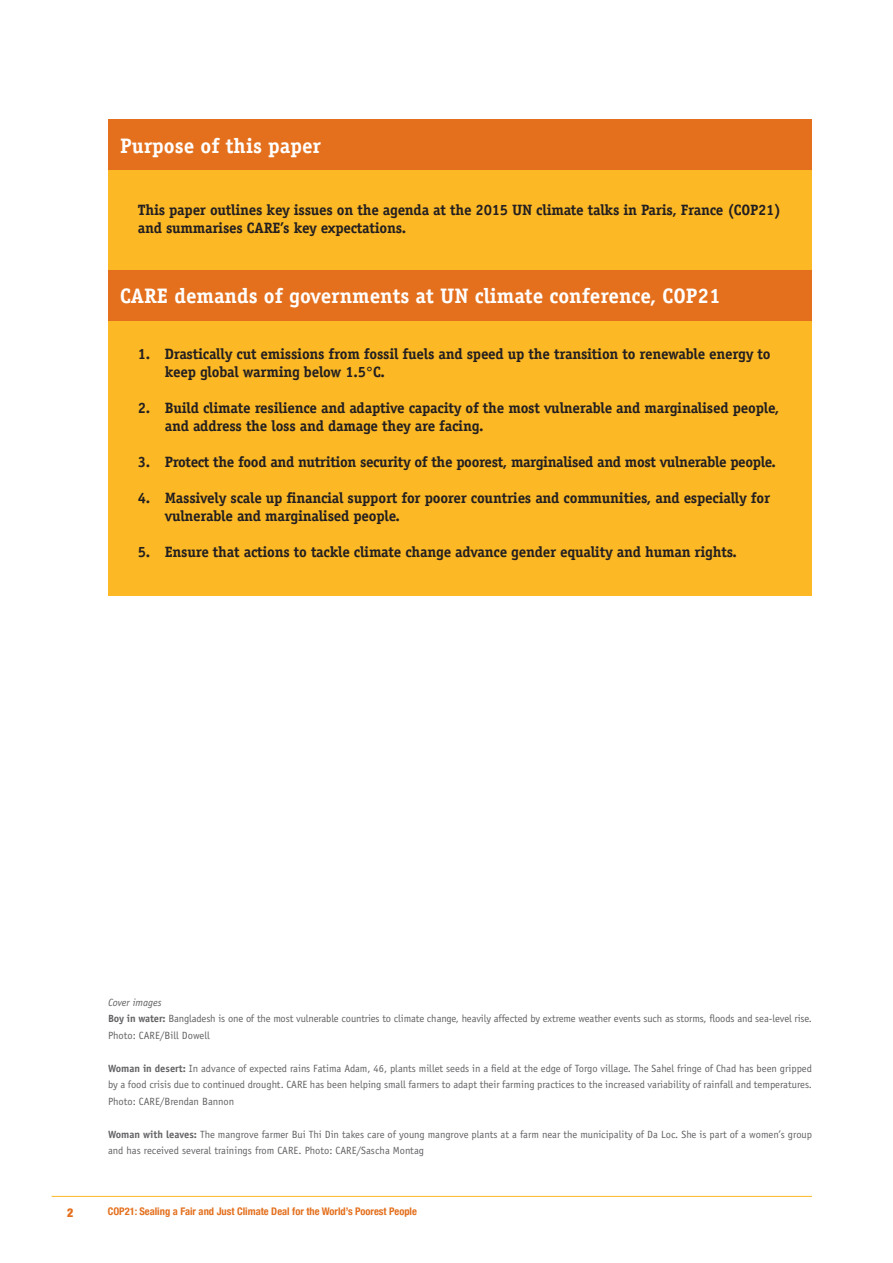
<style>
.page{position:relative;width:893px;height:1263px;background:#fff}
.page>*{position:absolute;margin:0;border:0;box-sizing:border-box;transform-origin:0 0}
.tabel_fed_neg{font:700 21px "Officina Serif";color:#fff}
.tabel_fed_neg-2{font:700 15px/18px "Officina Serif";letter-spacing:-.015em;color:#231f20}
.t1{font:900 condensed 12px "Helvetica Neue";color:#e4701e}
.Body_Copy{font:10.5px/16.5px "Officina Sans";letter-spacing:-.01em;color:#636366}
.t2{font:700 condensed 10.5px "Helvetica Neue";color:#e4701e}
.Body_Copy-2{font:italic 10.5px "Officina Sans";color:#636366}
.s1{font-family:"Officina Sans";font-weight:400}
.s2{font-weight:700}
</style>
<div class="page">
<hr style="left:52px;top:1196px;width:760px;height:1px;background:#fcb825">
<div style="left:108px;top:119px;width:704px;height:477px;background:#fcb825"></div>
<div style="left:108px;top:119px;width:704px;height:51px;background:#e4701e"></div>
<div style="left:108px;top:270px;width:704px;height:51px;background:#e4701e"></div>
<p class="tabel_fed_neg" style="left:120px;top:132px;width:203px">Purpose of this paper</p>
<p class="tabel_fed_neg-2" style="left:138px;top:200px;width:645px">This paper outlines key issues on the agenda at the 2015 UN climate talks in Paris, France (COP21) and summarises CARE’s key expectations.</p>
<p class="tabel_fed_neg" style="left:120px;top:283px;width:602px">CARE demands of governments at UN climate conference, COP21</p>
<p class="tabel_fed_neg-2" style="left:165px;top:344px;width:607px;text-indent:-27px">1. Drastically cut emissions from fossil fuels and speed up the transition to renewable energy to keep global warming below 1.5<span class="s1">°</span>C.</p>
<p class="tabel_fed_neg-2" style="left:165px;top:398px;width:616px;text-indent:-27px">2. Build climate resilience and adaptive capacity of the most vulnerable and marginalised people, and address the loss and damage they are facing.</p>
<p class="tabel_fed_neg-2" style="left:138px;top:452px;width:640px">3. Protect the food and nutrition security of the poorest, marginalised and most vulnerable people.</p>
<p class="tabel_fed_neg-2" style="left:165px;top:488px;width:607px;text-indent:-27px">4. Massively scale up financial support for poorer countries and communities, and especially for vulnerable and marginalised people.</p>
<p class="tabel_fed_neg-2" style="left:138px;top:542px;width:601px">5. Ensure that actions to tackle climate change advance gender equality and human rights.</p>
<p class="Body_Copy-2" style="left:108px;top:996px;width:55px">Cover images</p>
<p class="Body_Copy" style="left:108px;top:1011px;width:705px"><span class="s2">Boy in water:</span> Bangladesh is one of the most vulnerable countries to climate change, heavily affected by extreme weather events such as storms, floods and sea-level rise.<br>Photo: CARE/Bill Dowell</p>
<p class="Body_Copy" style="left:108px;top:1060px;width:705px;text-align:justify"><span class="s2">Woman in desert:</span> In advance of expected rains Fatima Adam, 46, plants millet seeds in a field at the edge of Torgo village. The Sahel fringe of Chad has been gripped by a food crisis due to continued drought. CARE has been helping small farmers to adapt their farming practices to the increased variability of rainfall and temperatures.<br>Photo: CARE/Brendan Bannon</p>
<p class="Body_Copy" style="left:108px;top:1126px;width:706px"><span class="s2">Woman with leaves:</span> The mangrove farmer Bui Thi Din takes care of young mangrove plants at a farm near the municipality of Da Loc. She is part of a women’s group and has received several trainings from CARE. Photo: CARE/Sascha Montag</p>
<p class="t1" style="left:67px;top:1205px;width:8px">2</p>
<p class="t2" style="left:108px;top:1205px;width:311px">COP21: Sealing a Fair and Just Climate Deal for the World’s Poorest People</p>
</div>
